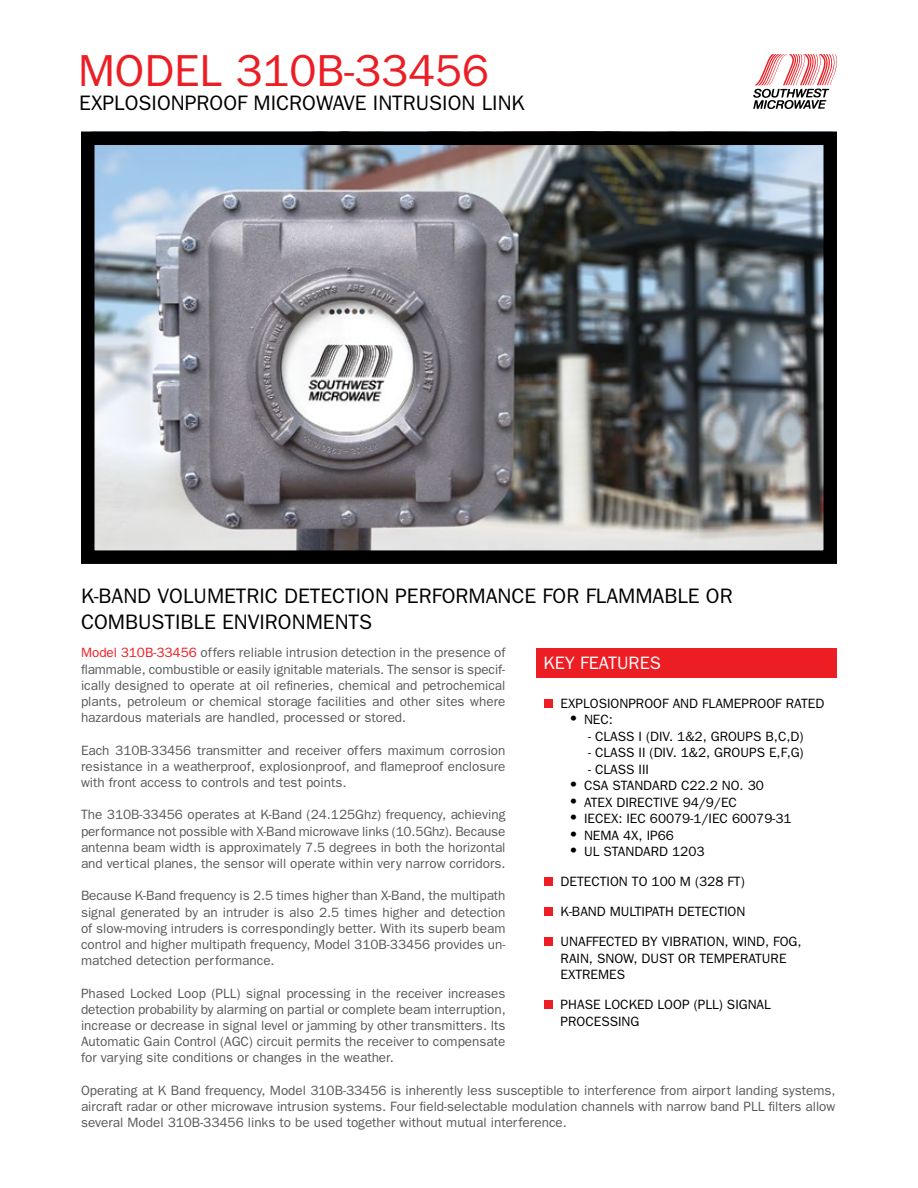
<style>
.page{position:relative;width:918px;height:1188px;background:#fff}
.page>*{position:absolute;margin:0;border:0;box-sizing:border-box;transform-origin:0 0}
.t1{font:45px "Franklin Gothic";color:#ed1d24}
.t2{font:21px/25.2px "Franklin Gothic";color:#000}
.t3{font:18px "Franklin Gothic";color:#fff}
.t4{font:13.5px/16.2px "Franklin Gothic";color:#58595b;text-align:justify}
.t5{font:13.5px/16.5px "Franklin Gothic";color:#000}
.s1{color:#ed1d24}
.s2{font-family:"Times";font-size:18px}
</style>
<div class="page">
<img style="left:96px;top:147px;width:726px;height:402px">
<div style="left:81px;top:132px;width:756px;height:432px;border:14px solid #000"></div>
<svg style="left:753px;top:54px;width:84px;height:55px"></svg>
<div style="left:544px;top:699px;width:9px;height:9px;background:#ed1d24"></div>
<div style="left:544px;top:877px;width:9px;height:9px;background:#ed1d24"></div>
<div style="left:544px;top:907px;width:9px;height:9px;background:#ed1d24"></div>
<div style="left:544px;top:937px;width:9px;height:9px;background:#ed1d24"></div>
<div style="left:544px;top:1000px;width:9px;height:9px;background:#ed1d24"></div>
<div style="left:537px;top:648px;width:300px;height:30px;background:#ed1d24"></div>
<h1 class="t1" style="left:78px;top:45px;width:413px">MODEL 310B-33456</h1>
<h2 class="t2" style="left:79px;top:90px;width:447px">EXPLOSIONPROOF MICROWAVE INTRUSION LINK</h2>
<h2 class="t2" style="left:81px;top:583px;width:653px">K-BAND VOLUMETRIC DETECTION PERFORMANCE FOR FLAMMABLE OR<br>COMBUSTIBLE ENVIRONMENTS</h2>
<p class="t4" style="left:81px;top:644px;width:426px"><span class="s1">Model 310B-33456</span> offers reliable intrusion detection in the presence of flammable, combustible or easily ignitable materials. The sensor is specif&shy;ically designed to operate at oil refineries, chemical and petrochemical plants, petroleum or chemical storage facilities and other sites where hazardous materials are handled, processed or stored.</p>
<p class="t4" style="left:81px;top:742px;width:426px">Each 310B-33456 transmitter and receiver offers maximum corrosion resistance in a weatherproof, explosionproof, and flameproof enclosure with front access to controls and test points.</p>
<p class="t4" style="left:81px;top:806px;width:426px">The 310B-33456 operates at K-Band (24.125Ghz) frequency, achieving performance not possible with X-Band microwave links (10.5Ghz). Because antenna beam width is approximately 7.5 degrees in both the horizontal and vertical planes, the sensor will operate within very narrow corridors.</p>
<p class="t4" style="left:81px;top:887px;width:426px">Because K-Band frequency is 2.5 times higher than X-Band, the multipath signal generated by an intruder is also 2.5 times higher and detection of slow-moving intruders is correspondingly better. With its superb beam control and higher multipath frequency, Model 310B-33456 provides un&shy;matched detection performance.</p>
<p class="t4" style="left:81px;top:985px;width:426px">Phased Locked Loop (PLL) signal processing in the receiver increases detection probability by alarming on partial or complete beam interruption, increase or decrease in signal level or jamming by other transmitters. Its Automatic Gain Control (AGC) circuit permits the receiver to compensate for varying site conditions or changes in the weather.</p>
<p class="t4" style="left:81px;top:1082px;width:756px">Operating at K Band frequency, Model 310B-33456 is inherently less susceptible to interference from airport landing systems, aircraft radar or other microwave intrusion systems. Four field-selectable modulation channels with narrow band PLL filters allow several Model 310B-33456 links to be used together without mutual interference.</p>
<h3 class="t3" style="left:544px;top:653px;width:119px">KEY FEATURES</h3>
<p class="t5" style="left:561px;top:695px;width:265px">EXPLOSIONPROOF AND FLAMEPROOF RATED</p>
<p class="t5" style="left:571px;top:711px;width:44px"><span class="s2">•</span> NEC:</p>
<p class="t5" style="left:588px;top:728px;width:217px">- CLASS I (DIV. 1&amp;2, GROUPS B,C,D)</p>
<p class="t5" style="left:588px;top:744px;width:217px">- CLASS II (DIV. 1&amp;2, GROUPS E,F,G)</p>
<p class="t5" style="left:588px;top:761px;width:63px">- CLASS III</p>
<p class="t5" style="left:571px;top:777px;width:195px"><span class="s2">•</span> CSA STANDARD C22.2 NO. 30</p>
<p class="t5" style="left:571px;top:794px;width:168px"><span class="s2">•</span> ATEX DIRECTIVE 94/9/EC</p>
<p class="t5" style="left:571px;top:810px;width:223px"><span class="s2">•</span> IECEX: IEC 60079-1/IEC 60079-31</p>
<p class="t5" style="left:571px;top:827px;width:105px"><span class="s2">•</span> NEMA 4X, IP66</p>
<p class="t5" style="left:571px;top:843px;width:136px"><span class="s2">•</span> UL STANDARD 1203</p>
<p class="t5" style="left:561px;top:873px;width:186px">DETECTION TO 100 M (328 FT)</p>
<p class="t5" style="left:561px;top:903px;width:186px">K-BAND MULTIPATH DETECTION</p>
<p class="t5" style="left:561px;top:933px;width:242px">UNAFFECTED BY VIBRATION, WIND, FOG,<br>RAIN, SNOW, DUST OR TEMPERATURE<br>EXTREMES</p>
<p class="t5" style="left:561px;top:996px;width:212px">PHASE LOCKED LOOP (PLL) SIGNAL<br>PROCESSING</p>
</div>
